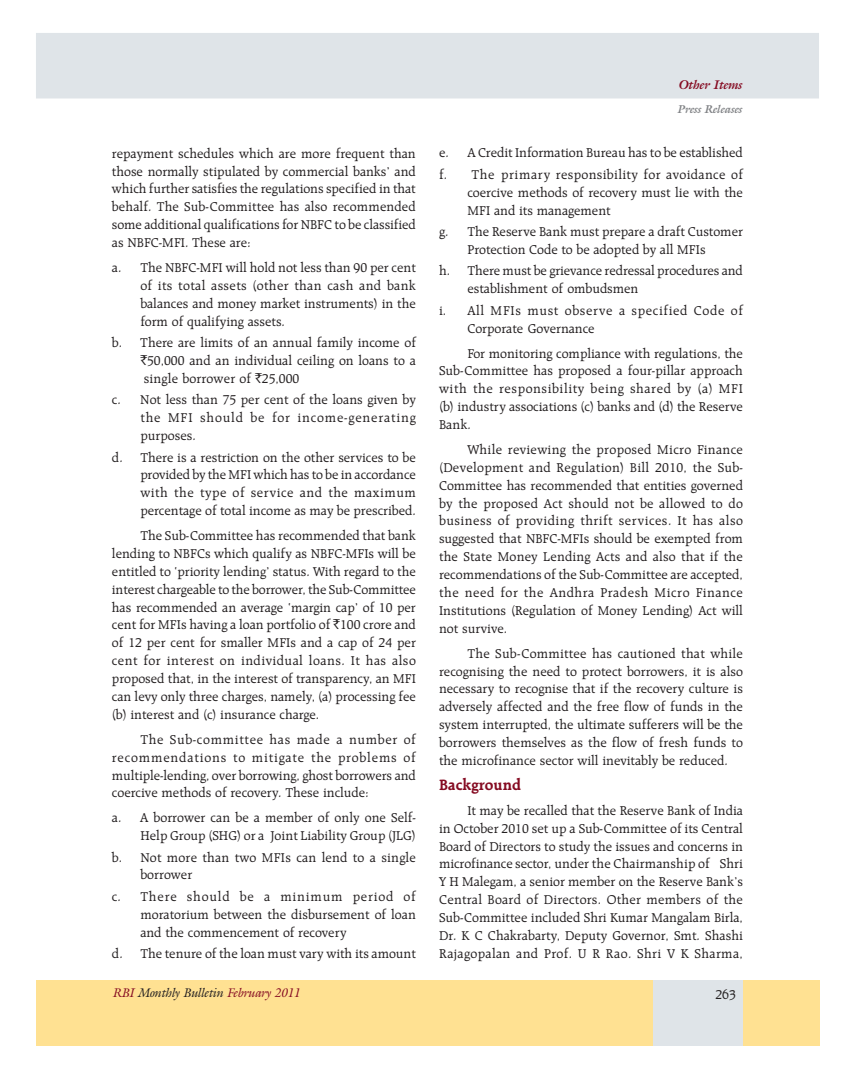
<style>
.page{position:relative;width:855px;height:1080px;background:#fff}
.page>*{position:absolute;margin:0;border:0;box-sizing:border-box;transform-origin:0 0}
.t1{font:16.25px "TT11 F5 O00";color:#850b22}
.t2{font:13.75px/17.9px "TT11 E1 O00";letter-spacing:-.005em;color:#231f20;text-align:justify}
.t3{font:13.75px/17.9px "TT11 E1 O00";letter-spacing:.045em;color:#231f20}
.t4{font:12.5px "TT11 D9 O00";letter-spacing:-.005em;color:#850b22}
.t5{font:12.5px "TT11 DDO00";color:#850b22}
.t6{font:11.25px "TT11 FCO00";letter-spacing:.005em;color:#808285}
.s1{font-family:"TT1209 O00"}
.s2{color:#231f20}
</style>
<div class="page">
<svg style="left:809px;top:1035px;width:11px;height:11px"></svg>
<div style="left:36px;top:980px;width:783px;height:65px;background:#ffe192"></div>
<div style="left:37px;top:34px;width:781px;height:64px;background:#dfe4e8"></div>
<div style="left:36px;top:33px;width:783px;height:65px;border:1px solid #dfe4e8"></div>
<div style="left:653px;top:980px;width:90px;height:65px;background:#dfe4e8"></div>
<p class="t2" style="left:112px;top:145px;width:305px">repayment schedules which are more frequent than those normally stipulated by commercial banks’ and which further satisfies the regulations specified in that behalf. The Sub-Committee has also recommended some additional qualifications for NBFC to be classified as NBFC-MFI. These are:</p>
<p class="t2" style="left:140px;top:259px;width:277px;text-indent:-28px">a. The NBFC-MFI will hold not less than 90 per cent of its total assets (other than cash and bank balances and money market instruments) in the form of qualifying assets.</p>
<p class="t2" style="left:140px;top:335px;width:277px;text-indent:-28px">b. There are limits of an annual family income of <span class="s1">`</span>50,000 and an individual ceiling on loans to a single borrower of <span class="s1">`</span>25,000</p>
<p class="t2" style="left:140px;top:392px;width:277px;text-indent:-28px">c. Not less than 75 per cent of the loans given by the MFI should be for income-generating purposes.</p>
<p class="t2" style="left:140px;top:449px;width:277px;text-indent:-28px">d. There is a restriction on the other services to be provided by the MFI which has to be in accordance with the type of service and the maximum percentage of total income as may be prescribed.</p>
<p class="t2" style="left:112px;top:527px;width:305px;text-indent:28px">The Sub-Committee has recommended that bank lending to NBFCs which qualify as NBFC-MFIs will be entitled to ‘priority lending’ status. With regard to the interest chargeable to the borrower, the Sub-Committee has recommended an average ‘margin cap’ of 10 per cent for MFIs having a loan portfolio of <span class="s1">`</span>100 crore and of 12 per cent for smaller MFIs and a cap of 24 per cent for interest on individual loans. It has also proposed that, in the interest of transparency, an MFI can levy only three charges, namely, (a) processing fee (b) interest and (c) insurance charge.</p>
<p class="t2" style="left:112px;top:731px;width:305px;text-indent:28px">The Sub-committee has made a number of recommendations to mitigate the problems of multiple-lending, over borrowing, ghost borrowers and coercive methods of recovery. These include:</p>
<p class="t2" style="left:112px;top:810px;width:305px;text-align:right">a. A borrower can be a member of only one Self-<br>Help Group (SHG) or a Joint Liability Group (JLG)</p>
<p class="t2" style="left:140px;top:849px;width:277px;text-indent:-28px">b. Not more than two MFIs can lend to a single borrower</p>
<p class="t2" style="left:140px;top:888px;width:277px;text-indent:-28px">c. There should be a minimum period of moratorium between the disbursement of loan and the commencement of recovery</p>
<p class="t2" style="left:112px;top:946px;width:305px">d. The tenure of the loan must vary with its amount</p>
<p class="t4" style="left:114px;top:988px;width:189px">RBI <span class="s2">Monthly Bulletin</span> February 2011</p>
<p class="t5" style="left:679px;top:80px;width:65px">Other Items</p>
<p class="t6" style="left:678px;top:105px;width:66px">Press Releases</p>
<p class="t2" style="left:439px;top:143px;width:305px;line-height:21.5px">e. A Credit Information Bureau has to be established f. The primary responsibility for avoidance of</p>
<p class="t2" style="left:467px;top:184px;width:277px">coercive methods of recovery must lie with the<br>MFI and its management</p>
<p class="t2" style="left:467px;top:224px;width:277px;text-indent:-28px">g. The Reserve Bank must prepare a draft Customer<br>Protection Code to be adopted by all MFIs</p>
<p class="t2" style="left:467px;top:263px;width:277px;text-indent:-28px">h. There must be grievance redressal procedures and establishment of ombudsmen</p>
<p class="t3" style="left:467px;top:302px;width:277px;text-indent:-28px">i. All MFIs must observe a specified Code of<br>Corporate Governance</p>
<p class="t2" style="left:439px;top:345px;width:305px;text-indent:28px">For monitoring compliance with regulations, the Sub-Committee has proposed a four-pillar approach with the responsibility being shared by (a) MFI (b) industry associations (c) banks and (d) the Reserve Bank.</p>
<p class="t2" style="left:439px;top:441px;width:305px;text-indent:28px">While reviewing the proposed Micro Finance (Development and Regulation) Bill 2010, the Sub-Committee has recommended that entities governed by the proposed Act should not be allowed to do business of providing thrift services. It has also suggested that NBFC-MFIs should be exempted from the State Money Lending Acts and also that if the recommendations of the Sub-Committee are accepted, the need for the Andhra Pradesh Micro Finance Institutions (Regulation of Money Lending) Act will not survive.</p>
<p class="t2" style="left:439px;top:645px;width:305px;text-indent:28px">The Sub-Committee has cautioned that while recognising the need to protect borrowers, it is also necessary to recognise that if the recovery culture is adversely affected and the free flow of funds in the system interrupted, the ultimate sufferers will be the borrowers themselves as the flow of fresh funds to the microfinance sector will inevitably be reduced.</p>
<p class="t1" style="left:439px;top:778px;width:83px">Background</p>
<p class="t2" style="left:439px;top:802px;width:305px;text-indent:28px">It may be recalled that the Reserve Bank of India in October 2010 set up a Sub-Committee of its Central Board of Directors to study the issues and concerns in microfinance sector, under the Chairmanship of Shri Y H Malegam, a senior member on the Reserve Bank’s Central Board of Directors. Other members of the Sub-Committee included Shri Kumar Mangalam Birla, Dr. K C Chakrabarty, Deputy Governor, Smt. Shashi Rajagopalan and Prof. U R Rao. Shri V K Sharma,</p>
<p class="t2" style="left:715px;top:986px;width:22px">263</p>
</div>
